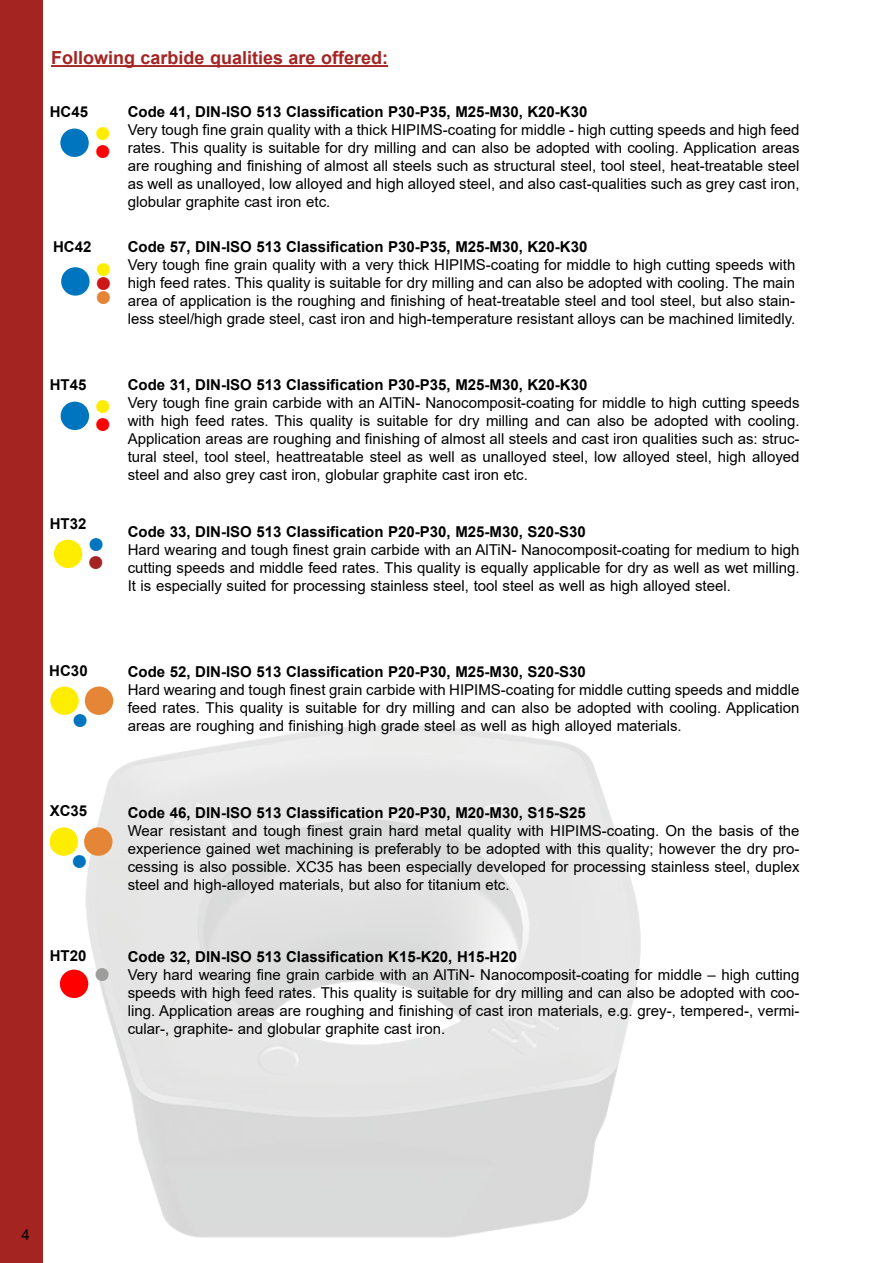
<style>
.page{position:relative;width:893px;height:1263px;background:#fff}
.page>*{position:absolute;margin:0;border:0;box-sizing:border-box;transform-origin:0 0}
.t1{font:66px "Arial";color:#ffed00}
.t2{font:66px "Arial";color:#0075bf}
.t3{font:66px "Arial";color:#f00}
.t4{font:30px "Arial";color:#f00}
.t5{font:30px "Arial";color:#a42422}
.t6{font:30px "Arial";color:#cd1719}
.t7{font:30px "Arial";color:#e48635}
.t8{font:700 18px "Arial";color:#a42422}
.t9{font:15px/18px "Arial";color:#000;text-align:justify}
.t10{font:700 15px "Arial";color:#000}
.s1{color:#e48635}
</style>
<div class="page">
<div style="left:0;top:0;width:43px;height:1263px;background:#a42422"></div>
<hr style="left:51px;top:65px;width:337px;height:2px;background:#a42422">
<p class="t8" style="left:51px;top:45px;width:339px">Following carbide qualities are offered:</p>
<p class="t10" style="left:50px;top:101px;width:40px">HC45</p>
<h1 class="t2" style="left:55px;top:93px;width:59px">●<sup>●</sup></h1>
<h2 class="t4" style="left:94px;top:129px;width:20px">●</h2>
<p class="t10" style="left:53px;top:237px;width:40px">HC42</p>
<h1 class="t2" style="left:55px;top:231px;width:59px">●<sup>●</sup></h1>
<h2 class="t6" style="left:94px;top:261px;width:20px">●</h2>
<h2 class="t7" style="left:94px;top:275px;width:20px">●</h2>
<p class="t10" style="left:128px;top:101px;width:461px">Code 41, DIN-ISO 513 Classification P30-P35, M25-M30, K20-K30</p>
<p class="t9" style="left:128px;top:120px;width:673px">Very tough fine grain quality with a thick HIPIMS-coating for middle - high cutting speeds and high feed rates. This quality is suitable for dry milling and can also be adopted with cooling. Application areas are roughing and finishing of almost all steels such as structural steel, tool steel, heat-treatable steel as well as unalloyed, low alloyed and high alloyed steel, and also cast-qualities such as grey cast iron, globular graphite cast iron etc.</p>
<p class="t10" style="left:128px;top:237px;width:461px">Code 57, DIN-ISO 513 Classification P30-P35, M25-M30, K20-K30</p>
<p class="t9" style="left:128px;top:256px;width:669px">Very tough fine grain quality with a very thick HIPIMS-coating for middle to high cutting speeds with high feed rates. This quality is suitable for dry milling and can also be adopted with cooling. The main area of application is the roughing and finishing of heat-treatable steel and tool steel, but also stain&shy;less steel/high grade steel, cast iron and high-temperature resistant alloys can be machined limitedly.</p>
<p class="t10" style="left:50px;top:374px;width:38px">HT45</p>
<h1 class="t2" style="left:55px;top:366px;width:59px">●<sup>●</sup></h1>
<h2 class="t4" style="left:94px;top:402px;width:20px">●</h2>
<p class="t10" style="left:50px;top:513px;width:38px">HT32</p>
<h1 class="t1" style="left:48px;top:504px;width:59px">●<sup>●</sup></h1>
<h2 class="t5" style="left:87px;top:540px;width:20px">●</h2>
<p class="t10" style="left:128px;top:374px;width:461px">Code 31, DIN-ISO 513 Classification P30-P35, M25-M30, K20-K30</p>
<p class="t9" style="left:128px;top:393px;width:673px">Very tough fine grain carbide with an AlTiN- Nanocomposit-coating for middle to high cutting speeds with high feed rates. This quality is suitable for dry milling and can also be adopted with cooling.<br>Application areas are roughing and finishing of almost all steels and cast iron qualities such as: struc&shy;tural steel, tool steel, heattreatable steel as well as unalloyed steel, low alloyed steel, high alloyed steel and also grey cast iron, globular graphite cast iron etc.</p>
<p class="t10" style="left:128px;top:521px;width:460px">Code 33, DIN-ISO 513 Classification P20-P30, M25-M30, S20-S30</p>
<p class="t9" style="left:128px;top:540px;width:673px">Hard wearing and tough finest grain carbide with an AlTiN- Nanocomposit-coating for medium to high cutting speeds and middle feed rates. This quality is equally applicable for dry as well as wet milling.<br>It is especially suited for processing stainless steel, tool steel as well as high alloyed steel.</p>
<p class="t10" style="left:49px;top:660px;width:40px">HC30</p>
<h1 class="t1" style="left:45px;top:651px;width:76px">●<sub>●</sub><span class="s1">●</span></h1>
<p class="t10" style="left:128px;top:661px;width:460px">Code 52, DIN-ISO 513 Classification P20-P30, M25-M30, S20-S30</p>
<p class="t9" style="left:128px;top:680px;width:673px">Hard wearing and tough finest grain carbide with HIPIMS-coating for middle cutting speeds and middle feed rates. This quality is suitable for dry milling and can also be adopted with cooling. Application areas are roughing and finishing high grade steel as well as high alloyed materials.</p>
<p class="t10" style="left:50px;top:800px;width:39px">XC35</p>
<h1 class="t1" style="left:44px;top:791px;width:76px">●<sub>●</sub><span class="s1">●</span></h1>
<p class="t10" style="left:128px;top:802px;width:460px">Code 46, DIN-ISO 513 Classification P20-P30, M20-M30, S15-S25</p>
<p class="t9" style="left:128px;top:821px;width:673px">Wear resistant and tough finest grain hard metal quality with HIPIMS-coating. On the basis of the experience gained wet machining is preferably to be adopted with this quality; however the dry pro&shy;cessing is also possible. XC35 has been especially developed for processing stainless steel, duplex steel and high-alloyed materials, but also for titanium etc.</p>
<p class="t10" style="left:50px;top:945px;width:38px">HT20</p>
<h1 class="t3" style="left:54px;top:934px;width:59px">●<sup>●</sup></h1>
<p class="t10" style="left:128px;top:946px;width:391px">Code 32, DIN-ISO 513 Classification K15-K20, H15-H20</p>
<p class="t9" style="left:128px;top:966px;width:673px">Very hard wearing fine grain carbide with an AlTiN- Nanocomposit-coating for middle – high cutting speeds with high feed rates. This quality is suitable for dry milling and can also be adopted with coo&shy;ling. Application areas are roughing and finishing of cast iron materials, e.g. grey-, tempered-, vermi&shy;cular-, graphite- and globular graphite cast iron.</p>
<p class="t9" style="left:22px;top:1226px;width:10px">4</p>
</div>
